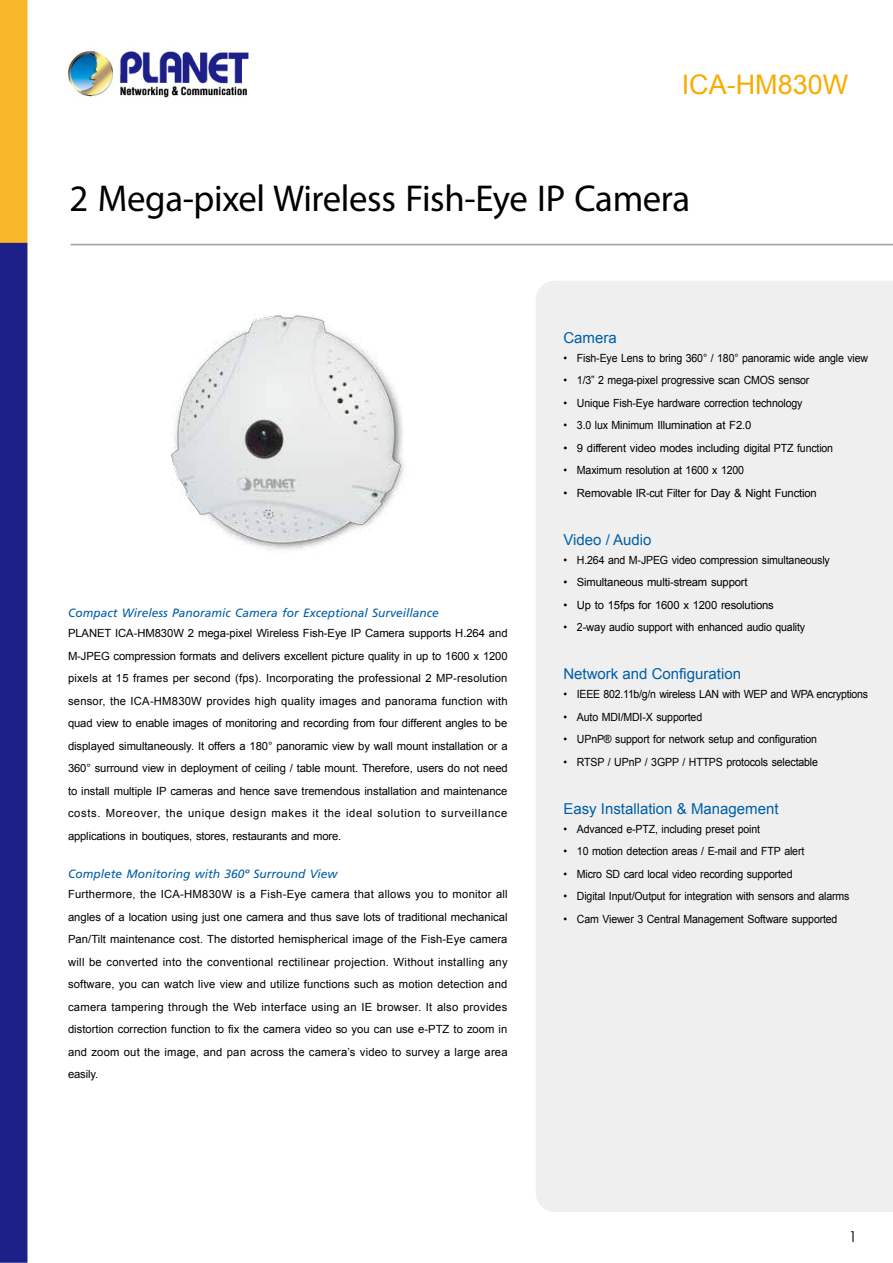
<style>
.page{position:relative;width:893px;height:1263px;background:#fff}
.page>*{position:absolute;margin:0;border:0;box-sizing:border-box;transform-origin:0 0}
.t1{font:37.5px "Myriad Pro";letter-spacing:-.01em;color:#000}
.t2{font:27px "Arial";color:#f7ac00}
.t3{font:15px "Arial";color:#005ea6}
.t4{font:15px "Century Gothic";color:#000}
.t5{font:italic 12px "Frutiger";color:#005ea6}
.t6{font:11.25px/22.5px "Arial";letter-spacing:-.015em;color:#000;text-align:justify}
.t7{font:11.25px "Arial";letter-spacing:-.015em;color:#000;scale:.94 1}
</style>
<div class="page">
<img style="left:0;top:0;width:893px;height:1263px">
<div style="left:536px;top:281px;width:357px;height:931px;background:#efefef"></div>
<img style="left:93px;top:296px;width:332px;height:265px">
<h2 class="t2" style="left:682px;top:67px;width:168px">ICA-HM830W</h2>
<h1 class="t1" style="left:69px;top:175px;width:622px">2 Mega-pixel Wireless Fish-Eye IP Camera</h1>
<p class="t5" style="left:68px;top:605px;width:372px">Compact Wireless Panoramic Camera for Exceptional Surveillance</p>
<p class="t6" style="left:68px;top:622px;width:441px">PLANET ICA-HM830W 2 mega-pixel Wireless Fish-Eye IP Camera supports H.264 and M-JPEG compression formats and delivers excellent picture quality in up to 1600 x 1200 pixels at 15 frames per second (fps). Incorporating the professional 2 MP-resolution sensor, the ICA-HM830W provides high quality images and panorama function with quad view to enable images of monitoring and recording from four different angles to be displayed simultaneously. It offers a 180° panoramic view by wall mount installation or a 360° surround view in deployment of ceiling / table mount. Therefore, users do not need to install multiple IP cameras and hence save tremendous installation and maintenance costs. Moreover, the unique design makes it the ideal solution to surveillance applications in boutiques, stores, restaurants and more.</p>
<p class="t5" style="left:68px;top:866px;width:271px">Complete Monitoring with 360º Surround View</p>
<p class="t6" style="left:68px;top:883px;width:441px">Furthermore, the ICA-HM830W is a Fish-Eye camera that allows you to monitor all angles of a location using just one camera and thus save lots of traditional mechanical Pan/Tilt maintenance cost. The distorted hemispherical image of the Fish-Eye camera will be converted into the conventional rectilinear projection. Without installing any software, you can watch live view and utilize functions such as motion detection and camera tampering through the Web interface using an IE browser. It also provides distortion correction function to fix the camera video so you can use e-PTZ to zoom in and zoom out the image, and pan across the camera’s video to survey a large area easily.</p>
<h3 class="t3" style="left:563px;top:328px;width:55px">Camera</h3>
<p class="t7" style="left:563px;top:350px;width:326px">• Fish-Eye Lens to bring 360° / 180° panoramic wide angle view</p>
<p class="t7" style="left:563px;top:373px;width:263px">• 1/3” 2 mega-pixel progressive scan CMOS sensor</p>
<p class="t7" style="left:563px;top:395px;width:256px">• Unique Fish-Eye hardware correction technology</p>
<p class="t7" style="left:563px;top:418px;width:201px">• 3.0 lux Minimum Illumination at F2.0</p>
<p class="t6" style="left:563px;top:436px;width:271px">• 9 different video modes including digital PTZ function</p>
<p class="t7" style="left:563px;top:463px;width:194px">• Maximum resolution at 1600 x 1200</p>
<p class="t6" style="left:563px;top:481px;width:255px">• Removable IR-cut Filter for Day &amp; Night Function</p>
<h3 class="t3" style="left:563px;top:530px;width:90px">Video / Audio</h3>
<p class="t7" style="left:563px;top:552px;width:285px">• H.264 and M-JPEG video compression simultaneously</p>
<p class="t6" style="left:563px;top:571px;width:186px">• Simultaneous multi-stream support</p>
<p class="t6" style="left:563px;top:593px;width:212px">• Up to 15fps for 1600 x 1200 resolutions</p>
<p class="t7" style="left:563px;top:620px;width:259px">• 2-way audio support with enhanced audio quality</p>
<h3 class="t3" style="left:563px;top:664px;width:179px">Network and Configuration</h3>
<p class="t7" style="left:563px;top:687px;width:326px">• IEEE 802.11b/g/n wireless LAN with WEP and WPA encryptions</p>
<p class="t7" style="left:563px;top:709px;width:149px">• Auto MDI/MDI-X supported</p>
<p class="t7" style="left:563px;top:732px;width:271px">• UPnP® support for network setup and configuration</p>
<p class="t7" style="left:563px;top:754px;width:272px">• RTSP / UPnP / 3GPP / HTTPS protocols selectable</p>
<h3 class="t3" style="left:563px;top:799px;width:217px">Easy Installation &amp; Management</h3>
<p class="t7" style="left:563px;top:821px;width:211px">• Advanced e-PTZ, including preset point</p>
<p class="t7" style="left:563px;top:844px;width:258px">• 10 motion detection areas / E-mail and FTP alert</p>
<p class="t7" style="left:563px;top:866px;width:245px">• Micro SD card local video recording supported</p>
<p class="t7" style="left:563px;top:889px;width:306px">• Digital Input/Output for integration with sensors and alarms</p>
<p class="t7" style="left:563px;top:911px;width:293px">• Cam Viewer 3 Central Management Software supported</p>
<h3 class="t4" style="left:849px;top:1227px;width:10px">1</h3>
</div>
